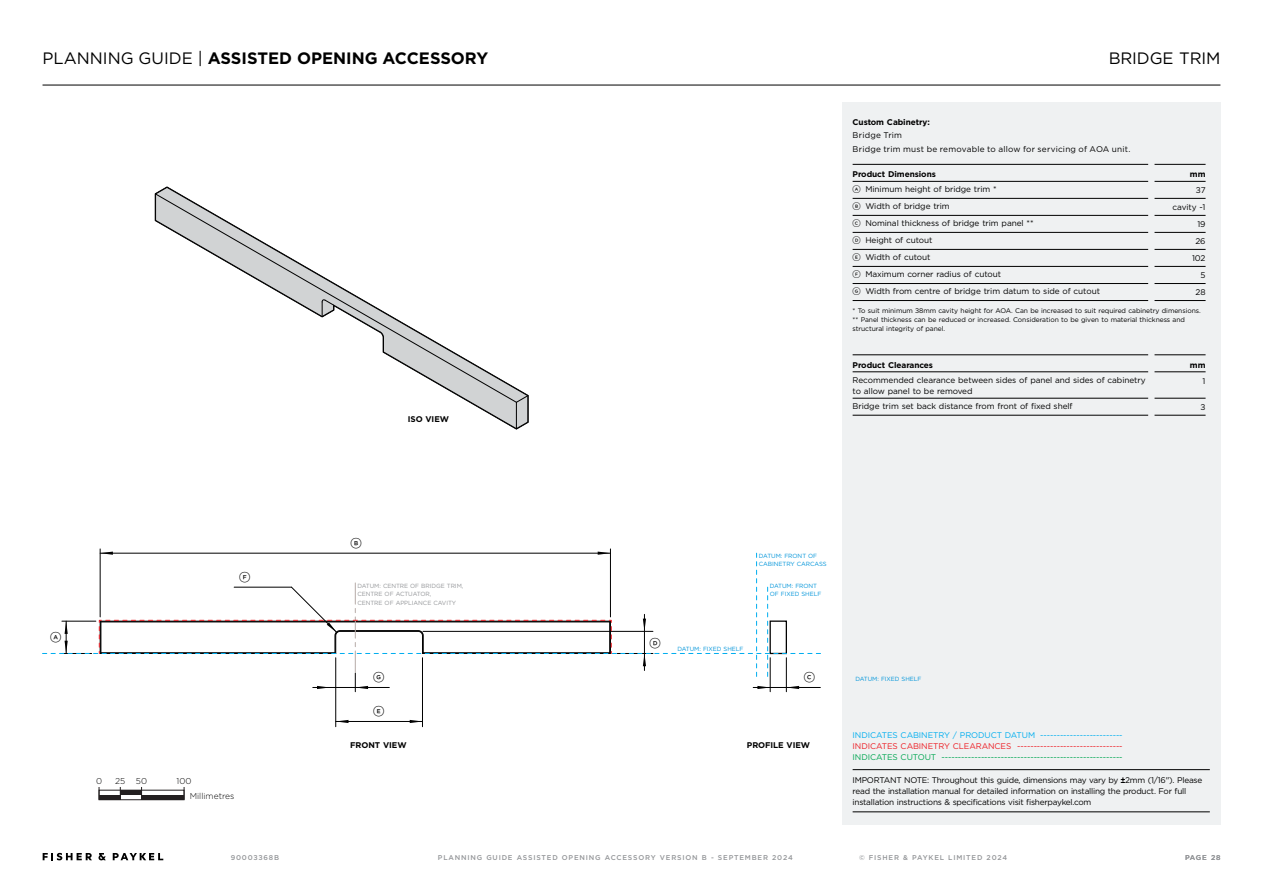
<style>
.page{position:relative;width:1263px;height:893px;background:#fff}
.page>*{position:absolute;margin:0;border:0;box-sizing:border-box;transform-origin:0 0}
.t1{font:16.5px "Gotham";color:#000}
.t2{font:700 16.5px "Gotham";color:#000}
.t3{font:500 11.25px "Gotham FP Nos";color:#000}
.t4{font:300 8.55px/15.6px "Gotham";color:#000}
.t5{font:8.25px/11.2px "Gotham";letter-spacing:-.01em;color:#000}
.t6{font:8.25px/11.2px "Gotham";letter-spacing:-.03em;color:#000}
.t7{font:700 8.25px "Gotham";letter-spacing:-.01em;color:#000}
.t8{font:8.25px "Gotham";letter-spacing:-.01em;color:#00a651}
.t9{font:8.25px/13.5px "Gotham";letter-spacing:.025em;color:#000}
.t10{font:8.25px "Gotham";letter-spacing:-.01em;color:#ed1d24}
.t11{font:8.25px "Gotham";letter-spacing:-.01em;color:#00aeef}
.t12{font:500 6.9px "Gotham";letter-spacing:.115em;color:#939598}
.t13{font:6.75px/9px "Gotham";letter-spacing:-.01em;color:#000}
.t14{font:6px/8.4px "Gotham";letter-spacing:-.01em;color:#0095da}
.t15{font:6px/8.4px "Gotham";letter-spacing:-.01em;color:#939598}
.s1{font-weight:700}
.s2{font-family:"Gotham FP Nos";font-weight:500}
.s3{font-family:"Arial";font-weight:700}
</style>
<div class="page">
<hr style="left:43px;top:85px;width:1177px;height:1px;background:#000">
<svg style="left:43px;top:853px;width:49px;height:7px"></svg>
<svg style="left:98px;top:853px;width:8px;height:7px"></svg>
<svg style="left:113px;top:853px;width:50px;height:7px"></svg>
<div style="left:842px;top:102px;width:378px;height:723px;background:#eff1f2"></div>
<hr style="left:853px;top:769px;width:357px;height:1px;background:#000">
<hr style="left:853px;top:812px;width:357px;height:1px;background:#000">
<hr style="left:610px;top:549px;width:1px;height:68px;background:#010101">
<hr style="left:100px;top:549px;width:1px;height:68px;background:#010101">
<hr style="left:335px;top:658px;width:1px;height:69px;background:#010101">
<hr style="left:422px;top:658px;width:1px;height:69px;background:#010101">
<hr style="left:336px;top:721px;width:86px;height:1px;background:#010101">
<svg style="left:410px;top:720px;width:9px;height:3px"></svg>
<svg style="left:336px;top:720px;width:12px;height:3px"></svg>
<svg style="left:155px;top:187px;width:374px;height:242px"></svg>
<div style="left:142px;top:795px;width:42px;height:5px;background:#231f20"></div>
<div style="left:99px;top:790px;width:85px;height:10px;border:1px solid #231f20"></div>
<div style="left:120px;top:790px;width:22px;height:5px;background:#231f20"></div>
<div style="left:99px;top:795px;width:21px;height:5px;background:#231f20"></div>
<svg style="left:184px;top:787px;width:1px;height:13px"></svg>
<svg style="left:43px;top:552px;width:778px;height:140px"></svg>
<hr style="left:853px;top:181px;width:295px;height:1px;background:#000">
<hr style="left:1154px;top:181px;width:51px;height:1px;background:#000">
<hr style="left:853px;top:198px;width:295px;height:1px;background:#000">
<hr style="left:853px;top:215px;width:295px;height:1px;background:#000">
<hr style="left:1154px;top:198px;width:51px;height:1px;background:#000">
<hr style="left:1154px;top:215px;width:51px;height:1px;background:#000">
<hr style="left:853px;top:232px;width:295px;height:1px;background:#000">
<hr style="left:853px;top:249px;width:295px;height:1px;background:#000">
<hr style="left:1154px;top:232px;width:51px;height:1px;background:#000">
<hr style="left:1154px;top:249px;width:51px;height:1px;background:#000">
<hr style="left:853px;top:266px;width:295px;height:1px;background:#000">
<hr style="left:853px;top:283px;width:295px;height:1px;background:#000">
<hr style="left:853px;top:300px;width:295px;height:1px;background:#000">
<hr style="left:1154px;top:266px;width:51px;height:1px;background:#000">
<hr style="left:1154px;top:283px;width:51px;height:1px;background:#000">
<hr style="left:1154px;top:300px;width:51px;height:1px;background:#000">
<hr style="left:853px;top:164px;width:295px;height:1px;background:#000">
<hr style="left:1154px;top:164px;width:51px;height:1px;background:#000">
<hr style="left:853px;top:372px;width:295px;height:1px;background:#000">
<hr style="left:853px;top:398px;width:295px;height:1px;background:#000">
<hr style="left:853px;top:415px;width:295px;height:1px;background:#000">
<hr style="left:1154px;top:372px;width:51px;height:1px;background:#000">
<hr style="left:1154px;top:398px;width:51px;height:1px;background:#000">
<hr style="left:1154px;top:415px;width:51px;height:1px;background:#000">
<hr style="left:853px;top:355px;width:295px;height:1px;background:#000">
<hr style="left:1154px;top:355px;width:51px;height:1px;background:#000">
<h1 class="t1" style="left:43px;top:47px;width:190px">PLANNING GUIDE | <span class="s1">Assisted</span></h1>
<h1 class="t2" style="left:297px;top:47px;width:26px">Opening</h1>
<h1 class="t2" style="left:383px;top:47px;width:25px">Accessory</h1>
<h2 class="t3" style="left:50px;top:632px;width:13px">A</h2>
<h2 class="t3" style="left:239px;top:572px;width:13px">F</h2>
<h2 class="t3" style="left:350px;top:538px;width:13px">B</h2>
<p class="t7" style="left:408px;top:413px;width:43px">ISO VIEW</p>
<p class="t15" style="left:357px;top:581px;width:107px">DATUM: CENTRE OF BRIDGE TRIM,<br>CENTRE OF ACTUATOR,<br>CENTRE OF APPLIANCE CAVITY</p>
<h1 class="t1" style="left:1109px;top:47px;width:113px">BRIDGE TRIM</h1>
<p class="t7" style="left:853px;top:117px;width:79px">Custom Cabinetry:</p>
<p class="t9" style="left:853px;top:128px;width:279px">Bridge Trim<br>Bridge trim must be removable to allow for servicing of AOA unit.</p>
<p class="t7" style="left:853px;top:169px;width:85px">Product Dimensions</p>
<p class="t7" style="left:1190px;top:169px;width:17px">mm</p>
<p class="t5" style="left:853px;top:184px;width:146px"><span class="s2">A</span> Minimum height of bridge trim *</p>
<p class="t5" style="left:1196px;top:184px;width:11px">37</p>
<p class="t5" style="left:853px;top:201px;width:99px"><span class="s2">B</span> Width of bridge trim</p>
<p class="t5" style="left:1172px;top:201px;width:34px">cavity -1</p>
<p class="t5" style="left:853px;top:218px;width:182px"><span class="s2">C</span> Nominal thickness of bridge trim panel **</p>
<p class="t5" style="left:1197px;top:218px;width:10px">19</p>
<p class="t5" style="left:853px;top:235px;width:81px"><span class="s2">D</span> Height of cutout</p>
<p class="t5" style="left:1195px;top:235px;width:12px">26</p>
<p class="t5" style="left:853px;top:252px;width:79px"><span class="s2">E</span> Width of cutout</p>
<p class="t5" style="left:1192px;top:252px;width:15px">102</p>
<p class="t5" style="left:853px;top:269px;width:150px"><span class="s2">F</span> Maximum corner radius of cutout</p>
<p class="t5" style="left:1200px;top:269px;width:7px">5</p>
<p class="t5" style="left:853px;top:286px;width:249px"><span class="s2">G</span> Width from centre of bridge trim datum to side of cutout</p>
<p class="t5" style="left:1195px;top:286px;width:12px">28</p>
<p class="t13" style="left:853px;top:306px;width:350px">* To suit minimum 38mm cavity height for AOA. Can be increased to suit required cabinetry dimensions. ** Panel thickness can be reduced or increased. Consideration to be given to material thickness and structural integrity of panel.</p>
<p class="t7" style="left:853px;top:359px;width:82px">Product Clearances</p>
<p class="t7" style="left:1190px;top:359px;width:17px">mm</p>
<p class="t5" style="left:853px;top:374px;width:295px">Recommended clearance between sides of panel and sides of cabinetry to allow panel to be removed</p>
<p class="t5" style="left:1202px;top:375px;width:4px">1</p>
<p class="t5" style="left:853px;top:400px;width:221px">Bridge trim set back distance from front of fixed shelf</p>
<p class="t5" style="left:1200px;top:401px;width:6px">3</p>
<h2 class="t3" style="left:649px;top:637px;width:13px">D</h2>
<p class="t14" style="left:759px;top:551px;width:69px">DATUM: FRONT OF<br>CABINETRY CARCASS</p>
<p class="t14" style="left:770px;top:581px;width:53px">DATUM: FRONT<br>OF FIXED SHELF</p>
<p class="t14" style="left:677px;top:645px;width:68px">DATUM: FIXED SHELF</p>
<h2 class="t3" style="left:804px;top:672px;width:13px">C</h2>
<h2 class="t3" style="left:373px;top:672px;width:13px">G</h2>
<p class="t14" style="left:855px;top:674px;width:68px">DATUM: FIXED SHELF</p>
<p class="t4" style="left:96px;top:773px;width:8px">0</p>
<p class="t4" style="left:115px;top:773px;width:33px">25 50</p>
<p class="t4" style="left:190px;top:773px;width:46px;text-indent:-13px">100<br>Millimetres</p>
<h2 class="t3" style="left:373px;top:706px;width:13px">E</h2>
<p class="t7" style="left:350px;top:740px;width:58px">FRONT VIEW</p>
<p class="t7" style="left:747px;top:740px;width:65px">PROFILE VIEW</p>
<p class="t11" style="left:853px;top:730px;width:271px">INDICATES CABINETRY / PRODUCT DATUM -------------------------</p>
<p class="t10" style="left:853px;top:741px;width:271px">INDICATES CABINETRY CLEARANCES --------------------------------</p>
<p class="t8" style="left:853px;top:752px;width:271px">INDICATES CUTOUT -------------------------------------------------------</p>
<p class="t6" style="left:853px;top:774px;width:351px">IMPORTANT NOTE: Throughout this guide, dimensions may vary by <span class="s3">±</span>2mm (1/16''). Please read the installation manual for detailed information on installing the product. For full installation instructions &amp; specifications visit fisherpaykel.com</p>
<p class="t12" style="left:231px;top:853px;width:50px">90003368B</p>
<p class="t12" style="left:438px;top:853px;width:91px">PLANNING GUIDE ASSISTED</p>
<p class="t12" style="left:562px;top:853px;width:13px">OPENING</p>
<p class="t12" style="left:605px;top:853px;width:25px">ACCESSORY</p>
<p class="t12" style="left:660px;top:853px;width:134px">VERSION B - SEPTEMBER 2024</p>
<p class="t12" style="left:859px;top:853px;width:150px">© FISHER &amp; PAYKEL LIMITED 2024</p>
<p class="t12" style="left:1185px;top:853px;width:37px">PAGE 28</p>
</div>
